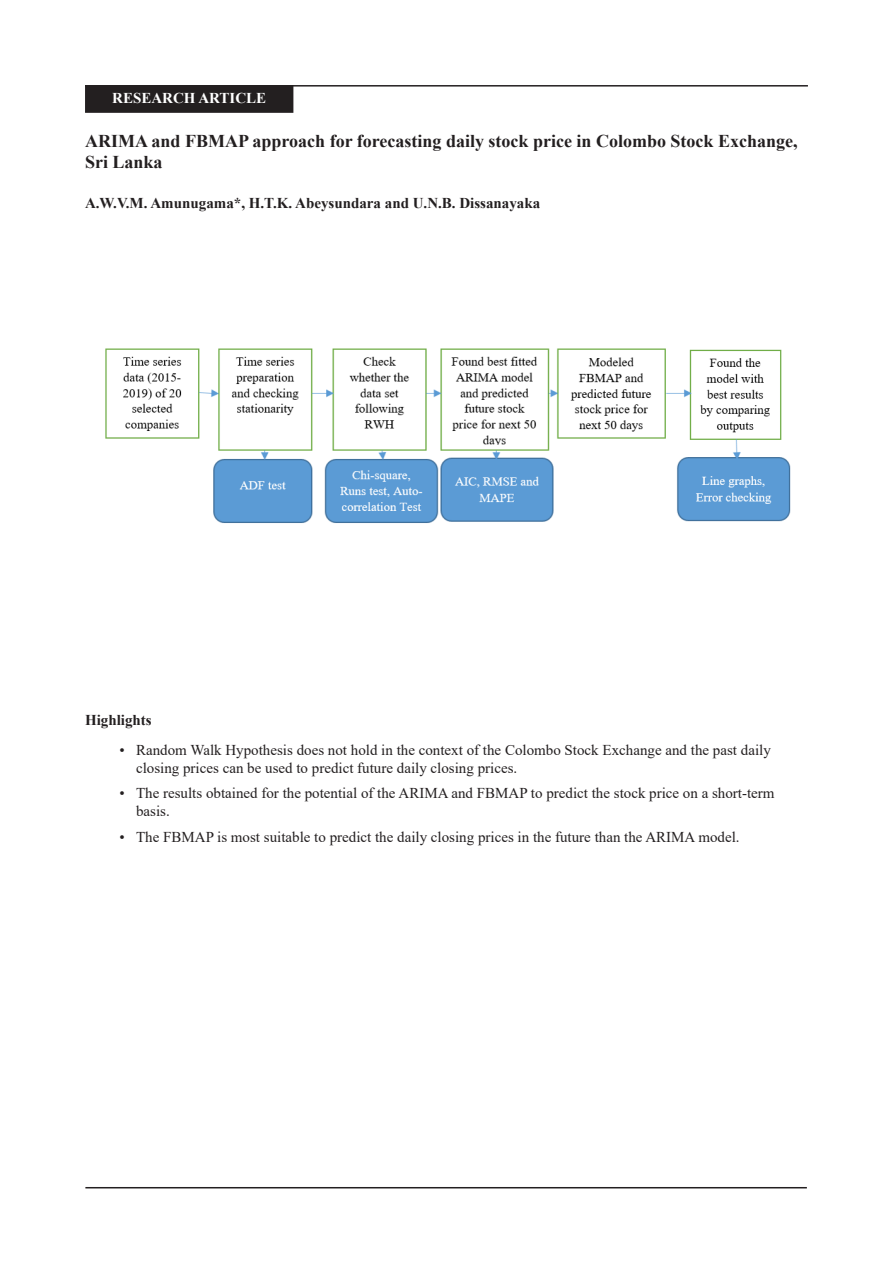
<style>
.page{position:relative;width:893px;height:1263px;background:#fff}
.page>*{position:absolute;margin:0;border:0;box-sizing:border-box;transform-origin:0 0}
.t1{font:700 18px/21.6px "Times New Roman";color:#231f20}
.t2{font:15px/18px "Times New Roman";color:#231f20}
.t3{font:700 15px "Times New Roman";color:#231f20}
.t4{font:700 15px "Times New Roman";color:#fff}
</style>
<div class="page">
<hr style="left:85px;top:1187px;width:722px;height:1px;background:#231f20">
<div style="left:86px;top:86px;width:207px;height:26px;background:#231f20"></div>
<div style="left:85px;top:85px;width:208px;height:28px;border:2px solid #231f20"></div>
<hr style="left:85px;top:85px;width:723px;height:2px;background:#231f20">
<img style="left:105px;top:348px;width:686px;height:175px">
<p class="t4" style="left:112px;top:88px;width:156px">RESEARCH ARTICLE</p>
<p class="t1" style="left:85px;top:129px;width:714px">ARIMA and FBMAP approach for forecasting daily stock price in Colombo Stock Exchange,<br>Sri Lanka</p>
<p class="t3" style="left:85px;top:192px;width:457px">A.W.V.M. Amunugama*, H.T.K. Abeysundara and U.N.B. Dissanayaka</p>
<p class="t3" style="left:85px;top:709px;width:68px">Highlights</p>
<p class="t2" style="left:136px;top:740px;width:636px;text-indent:-17px">• Random Walk Hypothesis does not hold in the context of the Colombo Stock Exchange and the past daily closing prices can be used to predict future daily closing prices.</p>
<p class="t2" style="left:136px;top:784px;width:640px;text-indent:-17px">• The results obtained for the potential of the ARIMA and FBMAP to predict the stock price on a short-term basis.</p>
<p class="t2" style="left:120px;top:827px;width:622px">• The FBMAP is most suitable to predict the daily closing prices in the future than the ARIMA model.</p>
</div>
